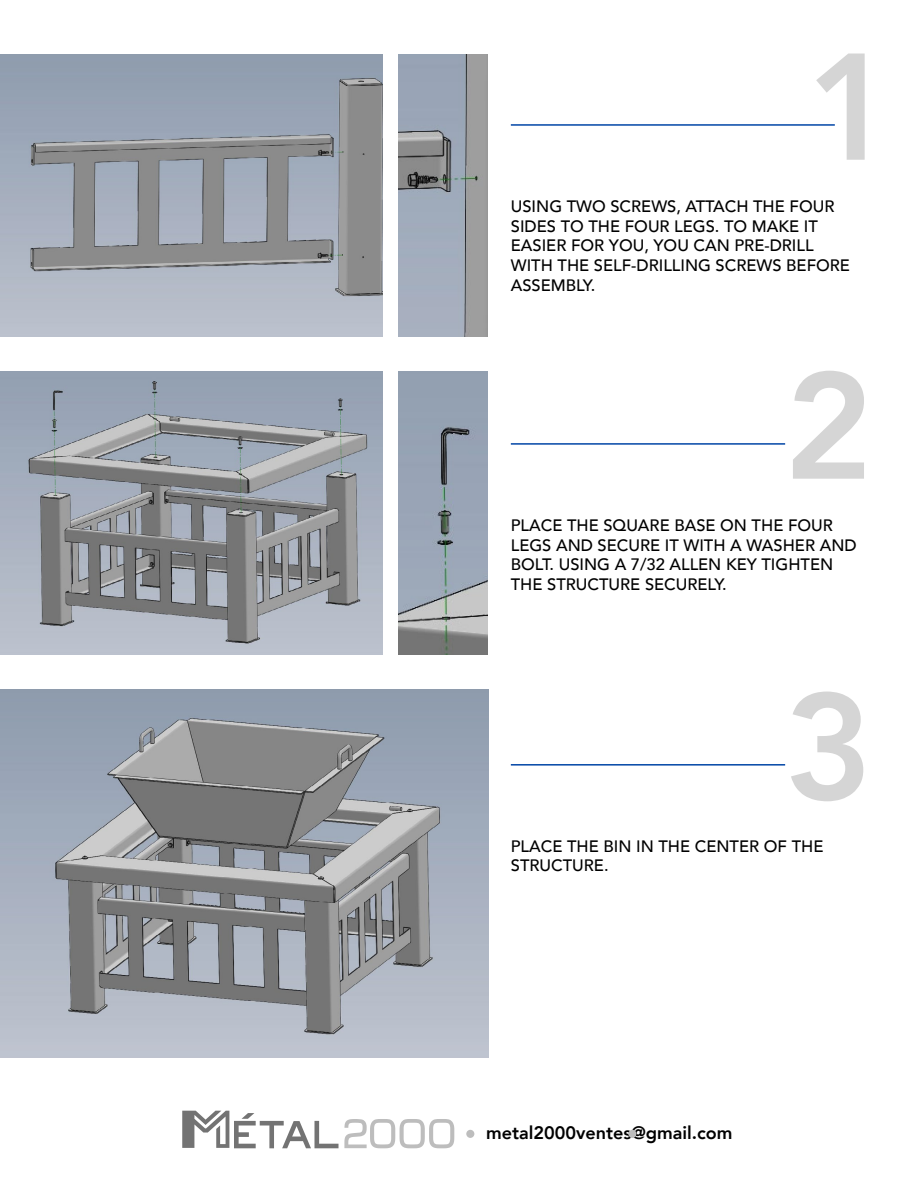
<style>
.page{position:relative;width:918px;height:1188px;background:#fff}
.page>*{position:absolute;margin:0;border:0;box-sizing:border-box;transform-origin:0 0}
.t1{font:800 150px/320px "Avenir";color:#d5d5d5}
.t2{font:800 18px "Avenir";color:#000}
.t3{font:500 16.5px/19.8px "Avenir";color:#000}
</style>
<div class="page">
<img style="left:0;top:54px;width:382px;height:283px">
<img style="left:0;top:372px;width:382px;height:282px">
<img style="left:399px;top:54px;width:89px;height:283px">
<img style="left:399px;top:372px;width:89px;height:282px">
<img style="left:0;top:689px;width:488px;height:368px">
<hr style="left:511px;top:124px;width:324px;height:2px;background:#0045a6">
<hr style="left:511px;top:443px;width:274px;height:2px;background:#0045a6">
<hr style="left:511px;top:764px;width:274px;height:2px;background:#0045a6">
<svg style="left:182px;top:1111px;width:272px;height:37px"></svg>
<div style="left:628px;top:1130px;width:8px;height:8px;background:#bdbdbd;border-radius:50%"></div>
<div style="left:466px;top:1130px;width:8px;height:8px;background:#bdbdbd;border-radius:50%"></div>
<h1 class="t1" style="left:784px;top:-52px;width:113px">1<br>2<br>3</h1>
<p class="t3" style="left:511px;top:195px;width:341px">USING TWO SCREWS, ATTACH THE FOUR<br>SIDES TO THE FOUR LEGS. TO MAKE IT<br>EASIER FOR YOU, YOU CAN PRE-DRILL<br>WITH THE SELF-DRILLING SCREWS BEFORE<br>ASSEMBLY.</p>
<p class="t3" style="left:511px;top:514px;width:347px">PLACE THE SQUARE BASE ON THE FOUR<br>LEGS AND SECURE IT WITH A WASHER AND<br>BOLT. USING A 7/32 ALLEN KEY TIGHTEN<br>THE STRUCTURE SECURELY.</p>
<p class="t3" style="left:511px;top:835px;width:314px">PLACE THE BIN IN THE CENTER OF THE<br>STRUCTURE.</p>
<p class="t2" style="left:486px;top:1119px;width:248px">metal2000ventes@gmail.com</p>
</div>
